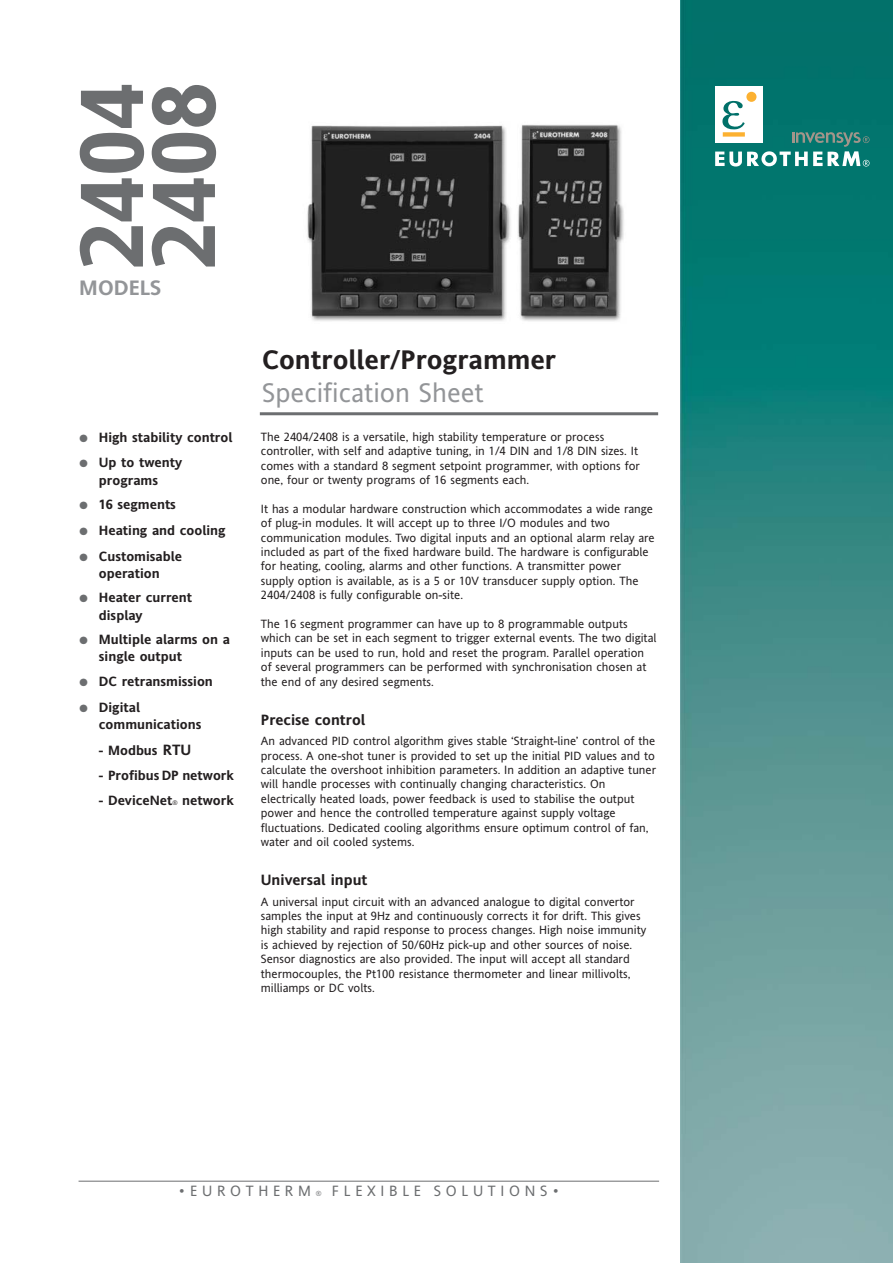
<style>
.page{position:relative;width:893px;height:1263px;background:#fff}
.page>*{position:absolute;margin:0;border:0;box-sizing:border-box;transform-origin:0 0}
.t1{font:700 90px/72px "Invensys Andale";color:#6c6e70}
.t2{font:700 27px "Invensys Andale";color:#231f20}
.t3{font:27px "Invensys Andale";color:#939598}
.t4{font:700 21px "Invensys Andale";color:#939598}
.t5{font:15px "Invensys Andale";letter-spacing:.31em;color:#6c6e70}
.t6{font:700 15px "Invensys Andale";color:#231f20}
.t7{font:700 13.5px/17.1px "Invensys Andale";color:#231f20}
.t8{font:12px/14.4px "Invensys Andale";color:#231f20}
.s1{color:#6c6e70}
.s2{font-size:15px}
.s3{font-weight:400;font-size:6.75px}
.s4{font-size:7.5px}
</style>
<div class="page">
<img style="left:680px;top:0;width:213px;height:1263px">
<hr style="left:260px;top:412px;width:398px;height:3px;background:#6c6e70">
<hr style="left:79px;top:1181px;width:580px;height:1px;background:#6c6e70">
<div style="left:715px;top:86px;width:47px;height:56px;background:#fff"></div>
<div style="left:746px;top:92px;width:10px;height:10px;background:#fcb131;border-radius:50%"></div>
<svg style="left:715px;top:98px;width:154px;height:69px"></svg>
<img style="left:307px;top:124px;width:317px;height:197px">
<h1 class="t1" style="left:85px;top:269px;width:188px;rotate:-90deg">2404<br>2408</h1>
<h3 class="t4" style="left:79px;top:280px;width:83px">MODELS</h3>
<p class="t7" style="left:79px;top:430px;width:155px"><span class="s1">●</span> High stability control</p>
<p class="t7" style="left:79px;top:456px;width:104px;text-align:center"><span class="s1">●</span> Up to twenty programs</p>
<p class="t7" style="left:79px;top:497px;width:98px"><span class="s1">●</span> 16 segments</p>
<p class="t7" style="left:79px;top:523px;width:148px"><span class="s1">●</span> Heating and cooling</p>
<p class="t7" style="left:79px;top:549px;width:104px;text-align:center"><span class="s1">●</span> Customisable operation</p>
<p class="t7" style="left:99px;top:591px;width:95px;text-indent:-20px"><span class="s1">●</span> Heater current display</p>
<p class="t7" style="left:99px;top:632px;width:133px;text-indent:-20px"><span class="s1">●</span> Multiple alarms on a single output</p>
<p class="t7" style="left:79px;top:674px;width:135px"><span class="s1">●</span> DC retransmission</p>
<p class="t7" style="left:99px;top:700px;width:104px;text-indent:-20px"><span class="s1">●</span> Digital communications</p>
<p class="t7" style="left:99px;top:743px;width:94px">- Modbus <span class="s2">RTU</span></p>
<p class="t7" style="left:99px;top:768px;width:136px">- Profibus DP network</p>
<p class="t7" style="left:99px;top:793px;width:136px">- DeviceNet<span class="s3">®</span> network</p>
<h2 class="t2" style="left:262px;top:349px;width:295px">Controller/Programmer</h2>
<h2 class="t3" style="left:262px;top:382px;width:223px">Specification Sheet</h2>
<p class="t8" style="left:261px;top:431px;width:381px">The 2404/2408 is a versatile, high stability temperature or process controller, with self and adaptive tuning, in 1/4 DIN and 1/8 DIN sizes. It comes with a standard 8 segment setpoint programmer, with options for one, four or twenty programs of 16 segments each.</p>
<p class="t8" style="left:261px;top:503px;width:395px">It has a modular hardware construction which accommodates a wide range of plug-in modules. It will accept up to three I/O modules and two communication modules. Two digital inputs and an optional alarm relay are included as part of the fixed hardware build. The hardware is configurable for heating, cooling, alarms and other functions. A transmitter power supply option is available, as is a 5 or 10V transducer supply option. The 2404/2408 is fully configurable on-site.</p>
<p class="t8" style="left:261px;top:618px;width:397px">The 16 segment programmer can have up to 8 programmable outputs which can be set in each segment to trigger external events. The two digital inputs can be used to run, hold and reset the program. Parallel operation of several programmers can be performed with synchronisation chosen at the end of any desired segments.</p>
<p class="t6" style="left:261px;top:714px;width:106px">Precise control</p>
<p class="t8" style="left:261px;top:735px;width:397px">An advanced PID control algorithm gives stable ‘Straight-line’ control of the process. A one-shot tuner is provided to set up the initial PID values and to calculate the overshoot inhibition parameters. In addition an adaptive tuner will handle processes with continually changing characteristics. On electrically heated loads, power feedback is used to stabilise the output power and hence the controlled temperature against supply voltage fluctuations. Dedicated cooling algorithms ensure optimum control of fan, water and oil cooled systems.</p>
<p class="t6" style="left:261px;top:874px;width:108px">Universal input</p>
<p class="t8" style="left:261px;top:895px;width:387px">A universal input circuit with an advanced analogue to digital convertor samples the input at 9Hz and continuously corrects it for drift. This gives high stability and rapid response to process changes. High noise immunity is achieved by rejection of 50/60Hz pick-up and other sources of noise.<br>Sensor diagnostics are also provided. The input will accept all standard thermocouples, the Pt100 resistance thermometer and linear millivolts, milliamps or DC volts.</p>
<p class="t5" style="left:178px;top:1185px;width:383px">•EUROTHERM <span class="s4">®</span> FLEXIBLE SOLUTIONS•</p>
</div>
